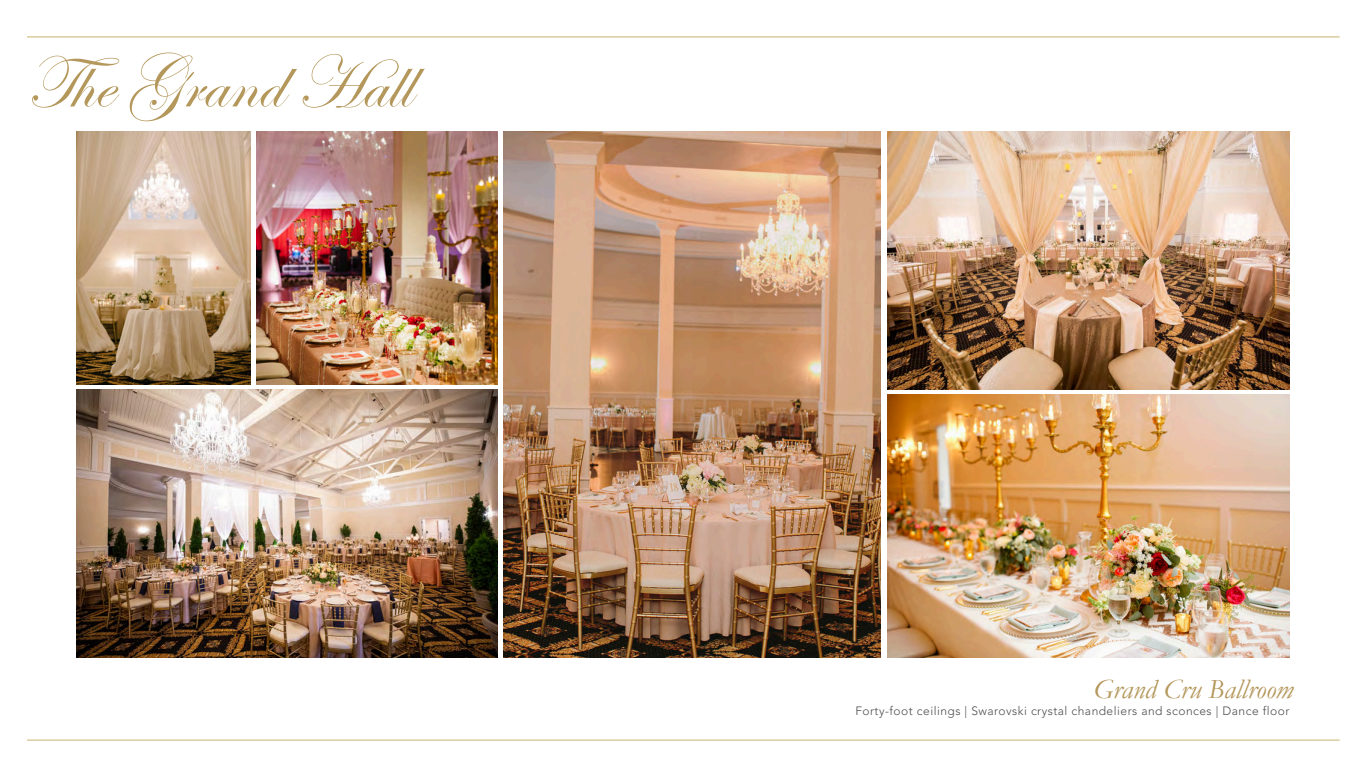
<style>
.page{position:relative;width:1366px;height:768px;background:#fff}
.page>*{position:absolute;margin:0;border:0;box-sizing:border-box;transform-origin:0 0}
.t1{font:75.1px "Edwardian Script ITC";color:#b4975a}
.t2{font:italic 28px "Garamond";color:#b4975a}
.t3{font:300 12px "Avenir LT Std";letter-spacing:.04em;color:#4d4d4f}
</style>
<div class="page">
<svg style="left:27px;top:36px;width:1312px;height:2px"></svg>
<svg style="left:27px;top:739px;width:1312px;height:2px"></svg>
<img style="left:503px;top:131px;width:377px;height:527px">
<img style="left:77px;top:389px;width:421px;height:269px">
<img style="left:77px;top:131px;width:174px;height:254px">
<img style="left:887px;top:131px;width:402px;height:258px">
<img style="left:887px;top:395px;width:402px;height:263px">
<img style="left:256px;top:131px;width:242px;height:254px">
<h1 class="t1" style="left:26px;top:42px;width:386px">The Grand Hall</h1>
<p class="t2" style="left:1093px;top:674px;width:202px">Grand Cru Ballroom</p>
<p class="t3" style="left:855px;top:706px;width:435px">Forty-foot ceilings | Swarovski crystal chandeliers and sconces | Dance floor</p>
</div>
